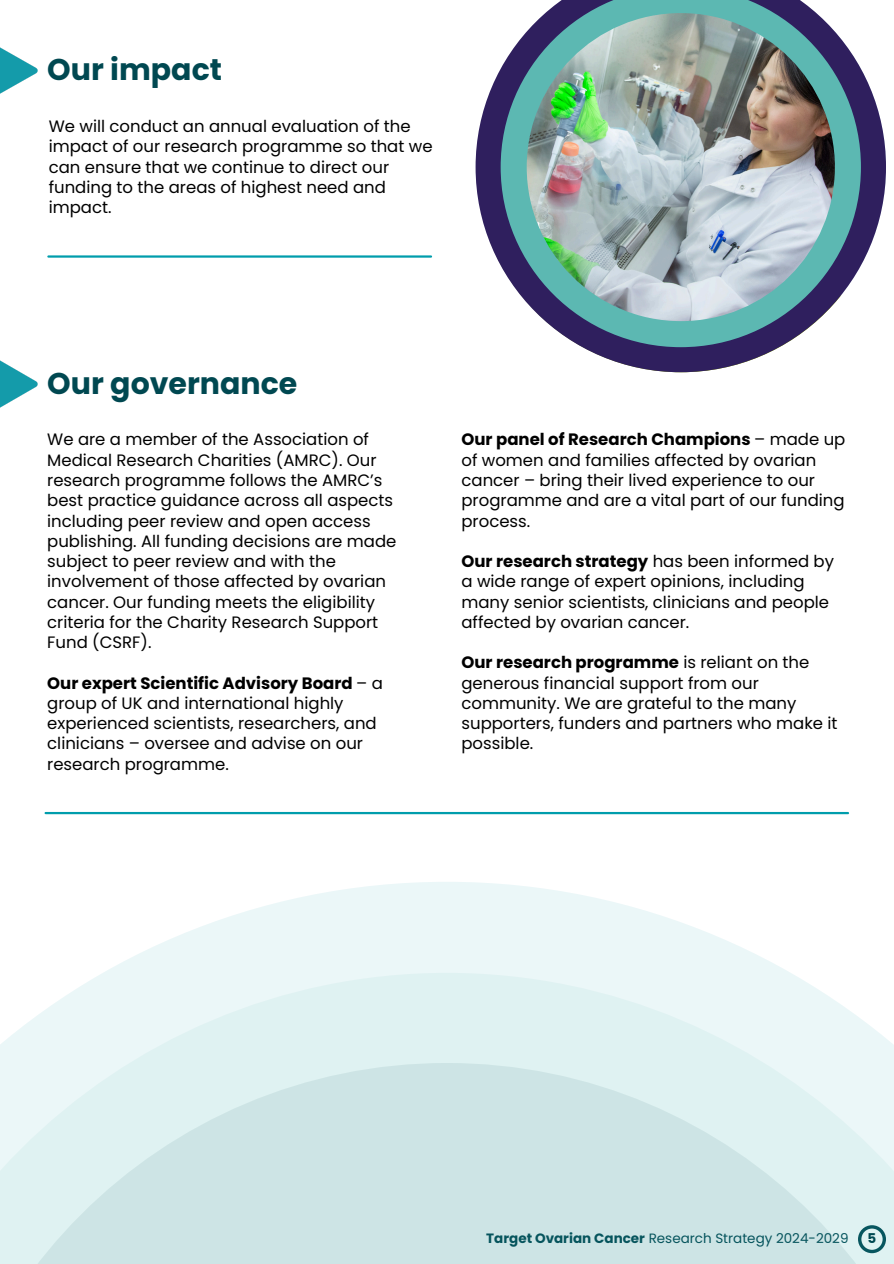
<style>
.page{position:relative;width:894px;height:1264px;background:#fff}
.page>*{position:absolute;margin:0;border:0;box-sizing:border-box;transform-origin:0 0}
.t1{font:700 30px "Poppins";color:#004851}
.t2{font:16.5px/20.2px "Poppins";color:#000}
.t3{font:13.5px "Poppins";color:#004851}
.t4{font:700 13.5px "Poppins";color:#004851}
.s1{font-weight:700}
</style>
<div class="page">
<img style="left:0;top:47px;width:38px;height:47px">
<svg style="left:475px;top:67px;width:410px;height:305px"></svg>
<svg style="left:500px;top:0;width:360px;height:347px;fill:#5cb8b2"></svg>
<img style="left:526px;top:13px;width:308px;height:308px;border-radius:50%">
<img style="left:0;top:360px;width:38px;height:48px">
<hr style="left:48px;top:255px;width:383px;height:3px;background:#009dac">
<hr style="left:46px;top:812px;width:801px;height:2px;background:#009dac">
<div style="left:0;top:881px;width:893px;height:382px;background:linear-gradient(to right,#f5fbfb,#f4fbfb)"></div>
<svg style="left:0;top:972px;width:893px;height:90px;background:#e7f5f5"></svg>
<svg style="left:0;top:1062px;width:893px;height:201px;background:#d4e9e9"></svg>
<h1 class="t1" style="left:47px;top:49px;width:176px">Our impact</h1>
<p class="t2" style="left:49px;top:116px;width:385px">We will conduct an annual evaluation of the impact of our research programme so that we can ensure that we continue to direct our funding to the areas of highest need and impact.</p>
<p class="t1" style="left:47px;top:362px;width:251px">Our governance</p>
<h2 class="t2" style="left:47px;top:429px;width:350px">We are a member of the Association of Medical Research Charities (AMRC). Our research programme follows the AMRC’s best practice guidance across all aspects including peer review and open access publishing. All funding decisions are made subject to peer review and with the involvement of those affected by ovarian cancer. Our funding meets the eligibility criteria for the Charity Research Support Fund (CSRF).</h2>
<h2 class="t2" style="left:47px;top:672px;width:337px"><span class="s1">Our expert Scientific Advisory Board</span> – a group of UK and international highly experienced scientists, researchers, and clinicians – oversee and advise on our research programme.</h2>
<h2 class="t2" style="left:461px;top:429px;width:385px"><span class="s1">Our panel of Research Champions</span> – made up of women and families affected by ovarian cancer – bring their lived experience to our programme and are a vital part of our funding process.</h2>
<h2 class="t2" style="left:461px;top:551px;width:374px"><span class="s1">Our research strategy</span> has been informed by a wide range of expert opinions, including many senior scientists, clinicians and people affected by ovarian cancer.</h2>
<h2 class="t2" style="left:461px;top:652px;width:377px"><span class="s1">Our research programme</span> is reliant on the generous financial support from our community. We are grateful to the many supporters, funders and partners who make it possible.</h2>
<p class="t3" style="left:486px;top:1228px;width:363px"><span class="s1">Target Ovarian Cancer</span> Research Strategy 2024-2029</p>
<p class="t4" style="left:867px;top:1228px;width:10px">5</p>
</div>
